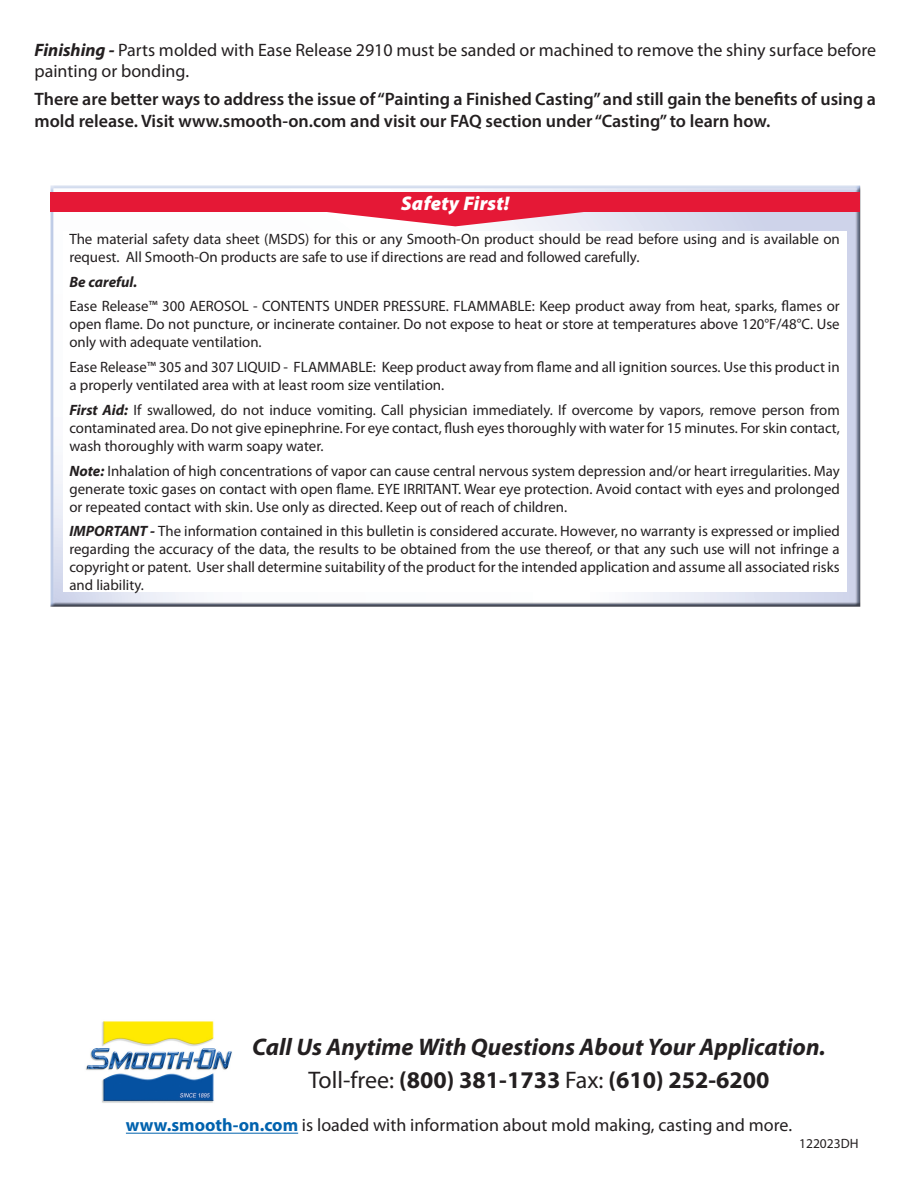
<style>
.page{position:relative;width:918px;height:1188px;background:#fff}
.page>*{position:absolute;margin:0;border:0;box-sizing:border-box;transform-origin:0 0}
.Footer_Call_Us_Anytime_Text{font:italic 700 24px "Myriad Pro";color:#231f20}
.Footer_Phone_Number_Line_Text{font:700 24px "Myriad Pro";color:#231f20}
.t1{font:italic 900 19.8px "Myriad Pro";letter-spacing:.01em;color:#fff}
.Section_Bold_Title_with_Dash{font:18px/21.6px "Myriad Pro";color:#231f20}
.Section_Bold_Title_with_Dash-2{font:600 18px/21.6px "Myriad Pro";color:#231f20}
.t2{font:15px/18px "Myriad Pro";color:#231f20;text-align:justify}
.t3{font:italic 700 15px "Myriad Pro";color:#231f20}
.t4{font:13.5px "Myriad Pro";color:#231f20}
.s1{font-weight:700;font-style:italic}
.s2{font-weight:400}
.s3{font-weight:700;color:#0162ae}
</style>
<div class="page">
<img style="left:86px;top:1021px;width:146px;height:82px">
<hr style="left:126px;top:1133px;width:172px;height:1px;background:#0162ae">
<div style="left:50px;top:185px;width:812px;height:422px;background:#231f20;opacity:.75"></div>
<div style="left:50px;top:192px;width:810px;height:20px;background:#e51836"></div>
<div style="left:63px;top:231px;width:784px;height:361px;background:#fff"></div>
<svg style="left:313px;top:212px;width:285px;height:14px"></svg>
<p class="Section_Bold_Title_with_Dash" style="left:34px;top:38px;width:843px"><span class="s1">Finishing -</span> Parts molded with Ease Release 2910 must be sanded or machined to remove the shiny surface before painting or bonding.</p>
<p class="Section_Bold_Title_with_Dash-2" style="left:34px;top:88px;width:843px">There are better ways to address the issue of “Painting a Finished Casting” and still gain the benefits of using a mold release. Visit www.smooth-on.com and visit our FAQ section under “Casting” to learn how.</p>
<p class="t1" style="left:401px;top:190px;width:110px">Safety First!</p>
<p class="t2" style="left:69px;top:230px;width:772px">The material safety data sheet (MSDS) for this or any Smooth-On product should be read before using and is available on request. All Smooth-On products are safe to use if directions are read and followed carefully.</p>
<p class="t3" style="left:69px;top:272px;width:69px">Be careful.</p>
<p class="t2" style="left:69px;top:297px;width:772px">Ease Release™ 300 AEROSOL - CONTENTS UNDER PRESSURE. FLAMMABLE: Keep product away from heat, sparks, flames or open flame. Do not puncture, or incinerate container. Do not expose to heat or store at temperatures above 120°F/48°C. Use only with adequate ventilation.</p>
<p class="t2" style="left:69px;top:358px;width:772px">Ease Release™ 305 and 307 LIQUID - FLAMMABLE: Keep product away from flame and all ignition sources. Use this product in a properly ventilated area with at least room size ventilation.</p>
<p class="t2" style="left:69px;top:401px;width:772px"><span class="s1">First Aid:</span> If swallowed, do not induce vomiting. Call physician immediately. If overcome by vapors, remove person from contaminated area. Do not give epinephrine. For eye contact, flush eyes thoroughly with water for 15 minutes. For skin contact, wash thoroughly with warm soapy water.</p>
<p class="t2" style="left:69px;top:461px;width:772px"><span class="s1">Note:</span> Inhalation of high concentrations of vapor can cause central nervous system depression and/or heart irregularities. May generate toxic gases on contact with open flame. EYE IRRITANT. Wear eye protection. Avoid contact with eyes and prolonged or repeated contact with skin. Use only as directed. Keep out of reach of children.</p>
<p class="t2" style="left:69px;top:522px;width:772px"><span class="s1">IMPORTANT -</span> The information contained in this bulletin is considered accurate. However, no warranty is expressed or implied regarding the accuracy of the data, the results to be obtained from the use thereof, or that any such use will not infringe a copyright or patent. User shall determine suitability of the product for the intended application and assume all associated risks and liability.</p>
<p class="Footer_Call_Us_Anytime_Text" style="left:252px;top:1031px;width:575px">Call Us Anytime With Questions About Your Application.</p>
<p class="Footer_Phone_Number_Line_Text" style="left:308px;top:1064px;width:463px"><span class="s2">Toll-free:</span> (800) 381-1733 <span class="s2">Fax:</span> (610) 252-6200</p>
<p class="Section_Bold_Title_with_Dash" style="left:126px;top:1114px;width:668px"><span class="s3">www.smooth-on.com</span> is loaded with information about mold making, casting and more.</p>
<p class="t4" style="left:799px;top:1135px;width:61px">122023DH</p>
</div>
